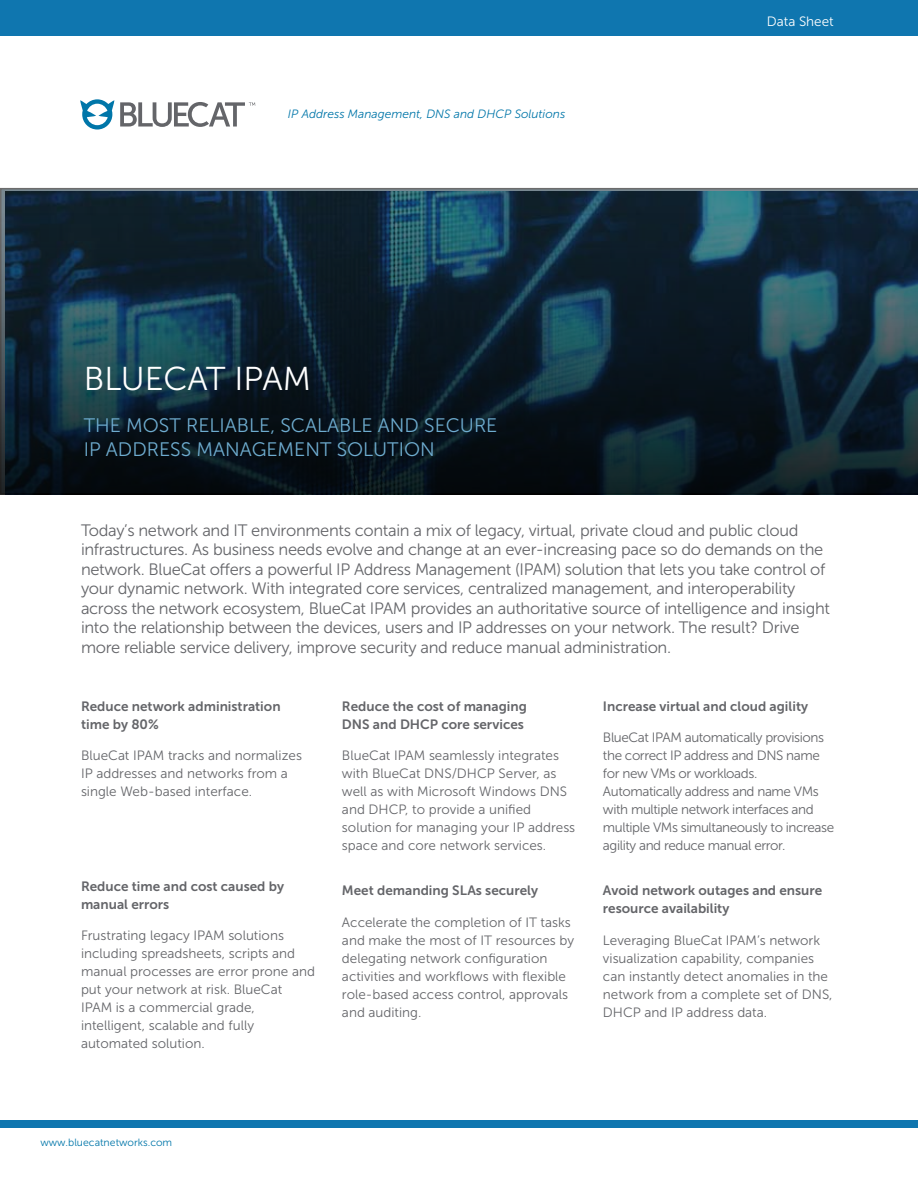
<style>
.page{position:relative;width:918px;height:1188px;background:#fff}
.page>*{position:absolute;margin:0;border:0;box-sizing:border-box;transform-origin:0 0}
.t1{font:33px "Museo Sans 300";color:#fff}
.t2{font:19.5px/24px "Museo Sans 300";color:#6eaccf}
.t3{font:16.5px/19.5px "Museo Sans 300";letter-spacing:-.02em;color:#646569}
.t4{font:13.5px/18px "Museo Sans 300";color:#646569}
.t5{font:13.5px/18px "Museo Sans 700";color:#646569}
.t6{font:13.5px/18px "Museo Sans 300";letter-spacing:-.03em;color:#646569}
.t7{font:13.5px "Museo Sans 300";color:#fff}
.t8{font:italic 12px "Museo Sans 300";color:#0076a9}
.t9{font:10.5px "Museo Sans 300";color:#0076a9}
</style>
<div class="page">
<img style="left:0;top:188px;width:918px;height:307px">
<div style="left:0;top:0;width:918px;height:36px;background:#0f76af"></div>
<div style="left:0;top:1120px;width:918px;height:8px;background:#0f76af"></div>
<svg style="left:80px;top:99px;width:34px;height:31px"></svg>
<svg style="left:120px;top:102px;width:135px;height:25px"></svg>
<p class="t8" style="left:288px;top:107px;width:279px">IP Address Management, DNS and DHCP Solutions</p>
<h1 class="t1" style="left:84px;top:361px;width:229px">BLUECAT IPAM</h1>
<h2 class="t2" style="left:84px;top:413px;width:415px">THE MOST RELIABLE, SCALABLE AND SECURE<br>IP ADDRESS MANAGEMENT SOLUTION</h2>
<p class="t7" style="left:767px;top:14px;width:68px">Data Sheet</p>
<p class="t3" style="left:81px;top:521px;width:751px">Today’s network and IT environments contain a mix of legacy, virtual, private cloud and public cloud infrastructures. As business needs evolve and change at an ever-increasing pace so do demands on the network. BlueCat offers a powerful IP Address Management (IPAM) solution that lets you take control of your dynamic network. With integrated core services, centralized management, and interoperability across the network ecosystem, BlueCat IPAM provides an authoritative source of intelligence and insight into the relationship between the devices, users and IP addresses on your network. The result? Drive more reliable service delivery, improve security and reduce manual administration.</p>
<p class="t5" style="left:81px;top:697px;width:201px">Reduce network administration time by 80%</p>
<p class="t4" style="left:81px;top:747px;width:223px">BlueCat IPAM tracks and normalizes<br>IP addresses and networks from a single Web-based interface.</p>
<p class="t5" style="left:81px;top:877px;width:205px">Reduce time and cost caused by manual errors</p>
<p class="t4" style="left:81px;top:927px;width:235px">Frustrating legacy IPAM solutions including spreadsheets, scripts and manual processes are error prone and put your network at risk. BlueCat<br>IPAM is a commercial grade, intelligent, scalable and fully automated solution.</p>
<p class="t5" style="left:342px;top:697px;width:186px">Reduce the cost of managing<br>DNS and DHCP core services</p>
<p class="t4" style="left:342px;top:747px;width:235px">BlueCat IPAM seamlessly integrates with BlueCat DNS/DHCP Server, as well as with Microsoft Windows DNS and DHCP, to provide a unified solution for managing your IP address space and core network services.</p>
<p class="t5" style="left:342px;top:881px;width:198px">Meet demanding SLAs securely</p>
<p class="t4" style="left:342px;top:913px;width:234px">Accelerate the completion of IT tasks and make the most of IT resources by delegating network configuration activities and workflows with flexible role-based access control, approvals and auditing.</p>
<p class="t5" style="left:603px;top:697px;width:207px">Increase virtual and cloud agility</p>
<p class="t6" style="left:603px;top:729px;width:233px">BlueCat IPAM automatically provisions the correct IP address and DNS name for new VMs or workloads.<br>Automatically address and name VMs with multiple network interfaces and multiple VMs simultaneously to increase agility and reduce manual error.</p>
<p class="t5" style="left:603px;top:881px;width:221px">Avoid network outages and ensure resource availability</p>
<p class="t4" style="left:603px;top:931px;width:231px">Leveraging BlueCat IPAM’s network visualization capability, companies can instantly detect anomalies in the network from a complete set of DNS, DHCP and IP address data.</p>
<p class="t9" style="left:40px;top:1137px;width:133px">www.bluecatnetworks.com</p>
</div>
